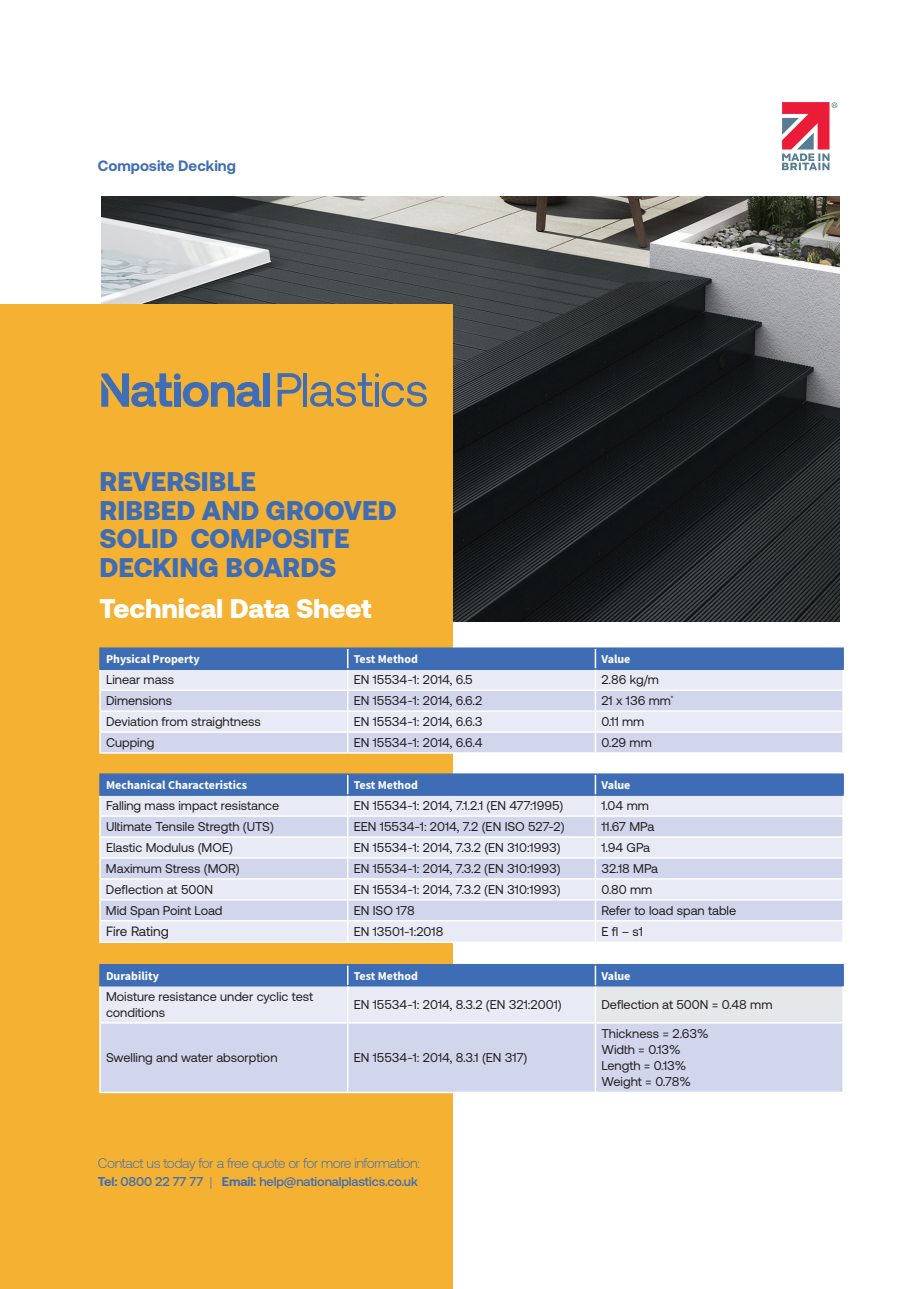
<style>
.page{position:relative;width:919px;height:1289px;background:#fff}
.page>*{position:absolute;margin:0;border:0;box-sizing:border-box;transform-origin:0 0}
.t1{font:900 27px/28.5px "Aeonik";color:#3e6db5}
.t2{font:900 27px "Aeonik";color:#fff}
.t3{font:700 15px "Aeonik";color:#3e6db5}
.Body_Text{font:300 13.8px "Aeonik";letter-spacing:-.03em;color:#3e6db5}
.t4{font:13.5px "Aeonik";color:#231f20}
.t5{font:12.75px/16.2px "Aeonik";color:#231f20}
.Body_Text-2{font:500 12.75px "Aeonik";letter-spacing:-.01em;color:#3e6db5}
.Reverse_Cut_Lines{font:700 12px "Source Sans Pro";color:#fff}
.s1{font-weight:700}
.s2{font-weight:300}
</style>
<div class="page">
<img style="left:101px;top:196px;width:738px;height:425px">
<svg style="left:782px;top:102px;width:55px;height:68px"></svg>
<div style="left:0;top:305px;width:452px;height:983px;background:#f5b232"></div>
<div style="left:263px;top:373px;width:7px;height:34px;background:#3f6db6"></div>
<hr style="left:303px;top:373px;width:4px;height:33px;background:#3f6db6">
<svg style="left:310px;top:373px;width:117px;height:33px"></svg>
<svg style="left:101px;top:373px;width:160px;height:34px"></svg>
<svg style="left:277px;top:373px;width:24px;height:33px"></svg>
<hr style="left:99px;top:647px;width:249px;height:2px;background:#3e6db5">
<hr style="left:348px;top:647px;width:247px;height:2px;background:#3e6db5">
<hr style="left:595px;top:647px;width:248px;height:2px;background:#3e6db5">
<svg style="left:99px;top:648px;width:744px;height:105px;background:#bcc8e4"></svg>
<hr style="left:99px;top:689px;width:249px;height:2px;background:#fff">
<hr style="left:348px;top:689px;width:247px;height:2px;background:#fff">
<hr style="left:595px;top:689px;width:248px;height:2px;background:#fff">
<hr style="left:99px;top:773px;width:249px;height:2px;background:#3e6db5">
<hr style="left:348px;top:773px;width:247px;height:2px;background:#3e6db5">
<hr style="left:595px;top:773px;width:248px;height:2px;background:#3e6db5">
<hr style="left:99px;top:941px;width:249px;height:2px;background:#fff">
<hr style="left:348px;top:941px;width:247px;height:2px;background:#fff">
<svg style="left:99px;top:774px;width:744px;height:167px;background:#d0d7e9"></svg>
<hr style="left:595px;top:815px;width:248px;height:1px;background:#fff">
<div style="left:101px;top:1023px;width:741px;height:68px;background:#d1d6ec"></div>
<hr style="left:99px;top:963px;width:249px;height:2px;background:#3e6db5">
<hr style="left:348px;top:963px;width:247px;height:2px;background:#3e6db5">
<hr style="left:595px;top:963px;width:248px;height:2px;background:#3e6db5">
<svg style="left:99px;top:964px;width:744px;height:58px;background:#a9bbdb"></svg>
<hr style="left:99px;top:984px;width:249px;height:2px;background:#3e6db5">
<hr style="left:348px;top:984px;width:247px;height:2px;background:#3e6db5">
<hr style="left:595px;top:984px;width:248px;height:2px;background:#3e6db5">
<hr style="left:99px;top:986px;width:2px;height:36px;background:#fff">
<hr style="left:842px;top:986px;width:1px;height:36px;background:#fff">
<hr style="left:99px;top:1023px;width:2px;height:68px;background:#fff">
<hr style="left:347px;top:1023px;width:1px;height:68px;background:#fff">
<hr style="left:594px;top:1023px;width:2px;height:68px;background:#fff">
<hr style="left:99px;top:1091px;width:249px;height:2px;background:#fff">
<hr style="left:348px;top:1091px;width:247px;height:2px;background:#fff">
<hr style="left:99px;top:1022px;width:249px;height:1px;background:#fff">
<hr style="left:347px;top:986px;width:1px;height:36px;background:#fff">
<hr style="left:594px;top:986px;width:2px;height:36px;background:#fff">
<hr style="left:348px;top:1022px;width:247px;height:1px;background:#fff">
<p class="t3" style="left:98px;top:157px;width:140px">Composite Decking</p>
<p class="t1" style="left:100px;top:467px;width:298px">REVERSIBLE<br>RIBBED AND GROOVED<br>SOLID COMPOSITE<br>DECKING BOARDS</p>
<p class="t2" style="left:100px;top:592px;width:273px">Technical Data Sheet</p>
<p class="Reverse_Cut_Lines" style="left:106px;top:651px;width:95px">Physical Property</p>
<p class="Reverse_Cut_Lines" style="left:354px;top:651px;width:66px">Test Method</p>
<p class="Reverse_Cut_Lines" style="left:601px;top:651px;width:31px">Value</p>
<p class="t5" style="left:106px;top:671px;width:70px">Linear mass</p>
<p class="t5" style="left:354px;top:671px;width:120px">EN 15534-1: 2014, 6.5</p>
<p class="t5" style="left:601px;top:671px;width:59px">2.86 kg/m</p>
<p class="t5" style="left:106px;top:692px;width:68px">Dimensions</p>
<p class="t5" style="left:354px;top:692px;width:130px">EN 15534-1: 2014, 6.6.2</p>
<p class="t5" style="left:601px;top:692px;width:74px">21 x 136 mm<sup>*</sup></p>
<p class="t5" style="left:106px;top:713px;width:156px">Deviation from straightness</p>
<p class="t5" style="left:354px;top:713px;width:130px">EN 15534-1: 2014, 6.6.3</p>
<p class="t5" style="left:601px;top:713px;width:44px">0.11 mm</p>
<p class="t5" style="left:106px;top:734px;width:50px">Cupping</p>
<p class="t5" style="left:354px;top:734px;width:130px">EN 15534-1: 2014, 6.6.4</p>
<p class="t5" style="left:601px;top:734px;width:52px">0.29 mm</p>
<p class="Reverse_Cut_Lines" style="left:106px;top:777px;width:142px">Mechanical Characteristics</p>
<p class="Reverse_Cut_Lines" style="left:354px;top:777px;width:66px">Test Method</p>
<p class="Reverse_Cut_Lines" style="left:601px;top:777px;width:31px">Value</p>
<p class="t5" style="left:106px;top:797px;width:175px">Falling mass impact resistance</p>
<p class="t5" style="left:354px;top:797px;width:211px">EN 15534-1: 2014, 7.1.2.1 (EN 477:1995)</p>
<p class="t5" style="left:601px;top:797px;width:49px">1.04 mm</p>
<p class="t5" style="left:106px;top:818px;width:169px">Ultimate Tensile Stregth (UTS)</p>
<p class="t5" style="left:354px;top:818px;width:212px">EEN 15534-1: 2014, 7.2 (EN ISO 527-2)</p>
<p class="t5" style="left:601px;top:818px;width:54px">11.67 MPa</p>
<p class="t5" style="left:106px;top:839px;width:128px">Elastic Modulus (MOE)</p>
<p class="t5" style="left:353px;top:839px;width:208px">EN 15534-1: 2014, 7.3.2 (EN 310:1993)</p>
<p class="t5" style="left:601px;top:839px;width:50px">1.94 GPa</p>
<p class="t5" style="left:106px;top:860px;width:135px">Maximum Stress (MOR)</p>
<p class="t5" style="left:353px;top:860px;width:208px">EN 15534-1: 2014, 7.3.2 (EN 310:1993)</p>
<p class="t5" style="left:601px;top:860px;width:58px">32.18 MPa</p>
<p class="t5" style="left:106px;top:881px;width:109px">Deflection at 500N</p>
<p class="t5" style="left:353px;top:881px;width:208px">EN 15534-1: 2014, 7.3.2 (EN 310:1993)</p>
<p class="t5" style="left:601px;top:881px;width:52px">0.80 mm</p>
<p class="t5" style="left:106px;top:902px;width:118px">Mid Span Point Load</p>
<p class="t5" style="left:353px;top:902px;width:62px">EN ISO 178</p>
<p class="t5" style="left:601px;top:902px;width:136px">Refer to load span table</p>
<p class="t4" style="left:106px;top:924px;width:64px">Fire Rating</p>
<p class="t5" style="left:354px;top:923px;width:91px">EN 13501-1:2018</p>
<p class="t5" style="left:601px;top:923px;width:43px">E fl – s1</p>
<p class="Reverse_Cut_Lines" style="left:106px;top:967px;width:54px">Durability</p>
<p class="Reverse_Cut_Lines" style="left:354px;top:967px;width:66px">Test Method</p>
<p class="Reverse_Cut_Lines" style="left:601px;top:967px;width:31px">Value</p>
<p class="t5" style="left:106px;top:988px;width:208px">Moisture resistance under cyclic test conditions</p>
<p class="t5" style="left:354px;top:996px;width:209px">EN 15534-1: 2014, 8.3.2 (EN 321:2001)</p>
<p class="t5" style="left:601px;top:996px;width:172px">Deflection at 500N = 0.48 mm</p>
<p class="t5" style="left:106px;top:1049px;width:173px">Swelling and water absorption</p>
<p class="t5" style="left:354px;top:1049px;width:175px">EN 15534-1: 2014, 8.3.1 (EN 317)</p>
<p class="t5" style="left:601px;top:1025px;width:109px">Thickness = 2.63%<br>Width = 0.13%<br>Length = 0.13%<br>Weight = 0.78%</p>
<p class="Body_Text" style="left:98px;top:1155px;width:323px">Contact us today for a free quote or for more information:</p>
<p class="Body_Text-2" style="left:98px;top:1174px;width:321px"><span class="s1">Tel:</span> 0800 22 77 77 <span class="s2">|</span> <span class="s1">Email:</span> help@nationalplastics.co.uk</p>
</div>
